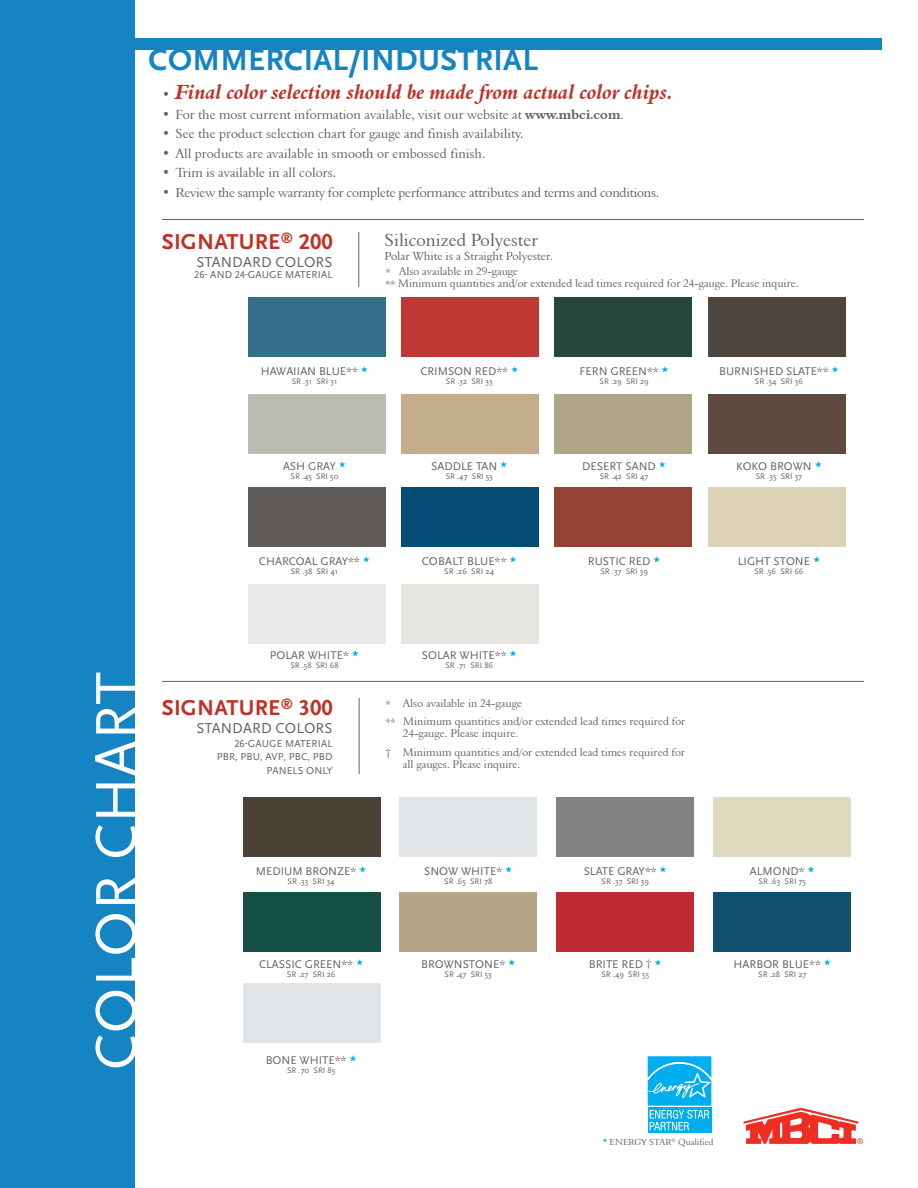
<style>
.page{position:relative;width:918px;height:1188px;background:#fff}
.page>*{position:absolute;margin:0;border:0;box-sizing:border-box;transform-origin:0 0}
.t1{font:60px "Scala Sans OT";letter-spacing:.01em;color:#fff}
.t2{font:700 31.5px "Scala Sans OT";letter-spacing:.01em;color:#1584c2}
.t3{font:700 22.5px "Scala Sans OT";letter-spacing:.01em;color:#bf3126}
.t4{font:21px "Aldine 401 BT Bold Italic A";color:#bf3126}
.t5{font:18px "Aldine 401 BT Roman A";color:#636366}
.t6{font:15px "Scala Sans OT";letter-spacing:.01em;color:#636366}
.t7{font:13.5px "Aldine 401 BT Roman A";color:#636366}
.t8{font:13.5px "Aldine 401 BT Roman A";letter-spacing:-.02em;color:#636366}
.t9{font:12px "Aldine 401 BT Roman A";color:#636366}
.t10{font:11.7px "Scala Sans OT";color:#636366}
.t11{font:11.25px/12px "Aldine 401 BT Roman A";color:#636366}
.t12{font:10.5px/13.5px "Scala Sans OT";letter-spacing:.01em;color:#636366;text-align:right}
.t13{font:9px "Aldine 401 BT Roman A";color:#636366}
.t14{font:8.4px "Scala Sans OT";color:#636366}
.s1{font-family:"Aldine 401 BT Roman A";font-size:13.5px;color:#636366}
.s2{font-family:"Aldine 401 BT Bold A"}
.s3{font-family:"Scala Sans OT";font-size:9.9px}
.s4{font-size:9.9px}
</style>
<div class="page">
<hr style="left:162px;top:681px;width:702px;height:1px;background:#636366">
<hr style="left:162px;top:219px;width:702px;height:1px;background:#636366">
<div style="left:0;top:0;width:135px;height:1188px;background:#1584c2"></div>
<hr style="left:358px;top:232px;width:1px;height:55px;background:#636366">
<div style="left:7px;top:38px;width:874px;height:11px;background:#1584c2"></div>
<svg style="left:743px;top:1108px;width:120px;height:36px"></svg>
<hr style="left:359px;top:698px;width:1px;height:76px;background:#636366">
<div style="left:648px;top:1107px;width:63px;height:26px;background:linear-gradient(to right,#00aeef,#00aeef)"></div>
<svg style="left:648px;top:1056px;width:63px;height:74px;background:#2dbcf1"></svg>
<div style="left:248px;top:297px;width:138px;height:60px;background:#356e88"></div>
<div style="left:248px;top:487px;width:138px;height:59px;background:#5e5b58"></div>
<div style="left:243px;top:893px;width:137px;height:59px;background:#154f45"></div>
<div style="left:248px;top:394px;width:138px;height:59px;background:#bcbcb3"></div>
<div style="left:243px;top:797px;width:137px;height:60px;background:#4c4137"></div>
<div style="left:248px;top:584px;width:138px;height:59px;background:#e7eae8"></div>
<div style="left:243px;top:984px;width:137px;height:59px;background:#e1e5e8"></div>
<div style="left:401px;top:297px;width:138px;height:60px;background:#bf3834"></div>
<div style="left:401px;top:487px;width:138px;height:59px;background:#044c76"></div>
<div style="left:400px;top:893px;width:137px;height:59px;background:#b7a588"></div>
<div style="left:401px;top:394px;width:138px;height:59px;background:#c4ad8b"></div>
<div style="left:400px;top:797px;width:137px;height:60px;background:#e1e5e8"></div>
<div style="left:401px;top:584px;width:138px;height:59px;background:#e4e6df"></div>
<div style="left:555px;top:297px;width:137px;height:60px;background:#27463e"></div>
<div style="left:555px;top:487px;width:137px;height:59px;background:#964232"></div>
<div style="left:557px;top:893px;width:137px;height:59px;background:#bf2a33"></div>
<div style="left:555px;top:394px;width:137px;height:59px;background:#afa589"></div>
<div style="left:557px;top:797px;width:137px;height:60px;background:#838381"></div>
<div style="left:708px;top:297px;width:137px;height:60px;background:#4d453e"></div>
<div style="left:708px;top:487px;width:137px;height:59px;background:#dcd2b6"></div>
<div style="left:713px;top:893px;width:138px;height:59px;background:#10506d"></div>
<div style="left:708px;top:394px;width:137px;height:59px;background:#5e4a3f"></div>
<div style="left:713px;top:797px;width:138px;height:60px;background:#e0dabe"></div>
<p class="t2" style="left:149px;top:41px;width:391px">COMMERCIAL/INDUSTRIAL</p>
<p class="t4" style="left:162px;top:79px;width:512px"><span class="s1">•</span> Final color selection should be made from actual color chips.</p>
<p class="t7" style="left:162px;top:106px;width:463px">• For the most current information available, visit our website at <span class="s2">www.mbci.com</span>.</p>
<p class="t7" style="left:162px;top:126px;width:363px">• See the product selection chart for gauge and finish availability.</p>
<p class="t7" style="left:162px;top:145px;width:325px">• All products are available in smooth or embossed finish.</p>
<p class="t7" style="left:162px;top:165px;width:176px">• Trim is available in all colors.</p>
<p class="t8" style="left:162px;top:184px;width:499px">• Review the sample warranty for complete performance attributes and terms and conditions.</p>
<p class="t5" style="left:384px;top:229px;width:155px">Siliconized Polyester</p>
<p class="t9" style="left:384px;top:249px;width:170px">Polar White is a Straight Polyester.</p>
<p class="t11" style="left:386px;top:265px;width:134px"><span class="s3">*</span> Also available in 29-gauge</p>
<p class="t11" style="left:386px;top:277px;width:415px"><span class="s3">**</span> Minimum quantities and/or extended lead times required for 24-gauge. Please inquire.</p>
<p class="t3" style="left:162px;top:228px;width:172px">SIGNATURE<sup>®</sup> 200</p>
<p class="t6" style="left:196px;top:253px;width:138px">STANDARD COLORS</p>
<p class="t12" style="left:194px;top:268px;width:140px">26- AND 24-GAUGE MATERIAL</p>
<p class="t10" style="left:261px;top:364px;width:109px">HAWAIIAN BLUE** <sup>✭</sup></p>
<p class="t14" style="left:292px;top:376px;width:47px">SR .31 SRI 31</p>
<p class="t10" style="left:420px;top:364px;width:99px">CRIMSON RED** <sup>✭</sup></p>
<p class="t14" style="left:446px;top:376px;width:48px">SR .32 SRI 33</p>
<p class="t10" style="left:579px;top:364px;width:91px">FERN GREEN** <sup>✭</sup></p>
<p class="t14" style="left:600px;top:376px;width:51px">SR .29 SRI 29</p>
<p class="t10" style="left:719px;top:364px;width:121px">BURNISHED SLATE** <sup>✭</sup></p>
<p class="t14" style="left:755px;top:376px;width:50px">SR .34 SRI 36</p>
<p class="t10" style="left:283px;top:459px;width:64px">ASH GRAY <sup>✭</sup></p>
<p class="t14" style="left:291px;top:471px;width:49px">SR .45 SRI 50</p>
<p class="t10" style="left:431px;top:459px;width:78px">SADDLE TAN <sup>✭</sup></p>
<p class="t14" style="left:446px;top:471px;width:49px">SR .47 SRI 53</p>
<p class="t10" style="left:582px;top:459px;width:85px">DESERT SAND <sup>✭</sup></p>
<p class="t14" style="left:600px;top:471px;width:50px">SR .42 SRI 47</p>
<p class="t10" style="left:736px;top:459px;width:87px">KOKO BROWN <sup>✭</sup></p>
<p class="t14" style="left:756px;top:471px;width:48px">SR .35 SRI 37</p>
<p class="t10" style="left:259px;top:554px;width:113px">CHARCOAL GRAY** <sup>✭</sup></p>
<p class="t14" style="left:291px;top:566px;width:49px">SR .38 SRI 41</p>
<p class="t10" style="left:422px;top:554px;width:96px">COBALT BLUE** <sup>✭</sup></p>
<p class="t14" style="left:444px;top:566px;width:51px">SR .26 SRI 24</p>
<p class="t10" style="left:588px;top:554px;width:74px">RUSTIC RED <sup>✭</sup></p>
<p class="t14" style="left:600px;top:566px;width:49px">SR .37 SRI 39</p>
<p class="t10" style="left:738px;top:554px;width:84px">LIGHT STONE <sup>✭</sup></p>
<p class="t14" style="left:755px;top:566px;width:50px">SR .56 SRI 66</p>
<p class="t1" style="left:80px;top:1070px;width:400px;rotate:-90deg">COLOR CHART</p>
<p class="t10" style="left:270px;top:649px;width:91px">POLAR WHITE* <sup>✭</sup></p>
<p class="t14" style="left:290px;top:661px;width:50px">SR .58 SRI 68</p>
<p class="t3" style="left:162px;top:694px;width:172px">SIGNATURE<sup>®</sup> 300</p>
<p class="t6" style="left:196px;top:719px;width:138px">STANDARD COLORS</p>
<p class="t12" style="left:234px;top:737px;width:100px">26-GAUGE MATERIAL</p>
<p class="t12" style="left:217px;top:750px;width:117px">PBR, PBU, AVP, PBC, PBD<br>PANELS ONLY</p>
<p class="t10" style="left:422px;top:649px;width:96px">SOLAR WHITE** <sup>✭</sup></p>
<p class="t14" style="left:445px;top:661px;width:49px">SR .71 SRI 86</p>
<p class="t11" style="left:386px;top:697px;width:138px"><span class="s3">*</span> Also available in 24-gauge</p>
<p class="t11" style="left:403px;top:715px;width:284px;text-indent:-17px"><span class="s3">**</span> Minimum quantities and/or extended lead times required for<br>24-gauge. Please inquire.</p>
<p class="t11" style="left:403px;top:746px;width:284px;text-indent:-17px"><span class="s3">†</span> Minimum quantities and/or extended lead times required for all gauges. Please inquire.</p>
<p class="t10" style="left:256px;top:864px;width:112px">MEDIUM BRONZE* <sup>✭</sup></p>
<p class="t14" style="left:288px;top:876px;width:48px">SR .33 SRI 34</p>
<p class="t10" style="left:259px;top:957px;width:106px">CLASSIC GREEN** <sup>✭</sup></p>
<p class="t14" style="left:287px;top:969px;width:50px">SR .27 SRI 26</p>
<p class="t10" style="left:266px;top:1054px;width:92px">BONE WHITE** <sup>✭</sup></p>
<p class="t14" style="left:287px;top:1066px;width:50px">SR .70 SRI 85</p>
<p class="t10" style="left:424px;top:864px;width:90px">SNOW WHITE* <sup>✭</sup></p>
<p class="t14" style="left:444px;top:876px;width:49px">SR .65 SRI 78</p>
<p class="t10" style="left:421px;top:957px;width:96px">BROWNSTONE* <sup>✭</sup></p>
<p class="t14" style="left:445px;top:969px;width:49px">SR .47 SRI 53</p>
<p class="t10" style="left:584px;top:864px;width:85px">SLATE GRAY** <sup>✭</sup></p>
<p class="t14" style="left:602px;top:876px;width:49px">SR .37 SRI 39</p>
<p class="t10" style="left:589px;top:957px;width:74px">BRITE RED <span class="s4">†</span> <sup>✭</sup></p>
<p class="t14" style="left:601px;top:969px;width:49px">SR .49 SRI 55</p>
<p class="t10" style="left:750px;top:864px;width:67px">ALMOND* <sup>✭</sup></p>
<p class="t14" style="left:759px;top:876px;width:49px">SR .63 SRI 75</p>
<p class="t10" style="left:734px;top:957px;width:99px">HARBOR BLUE** <sup>✭</sup></p>
<p class="t14" style="left:758px;top:969px;width:50px">SR .28 SRI 27</p>
<p class="t13" style="left:603px;top:1136px;width:112px"><sup>✭</sup> ENERGY STAR<sup>®</sup> Qualified</p>
</div>
